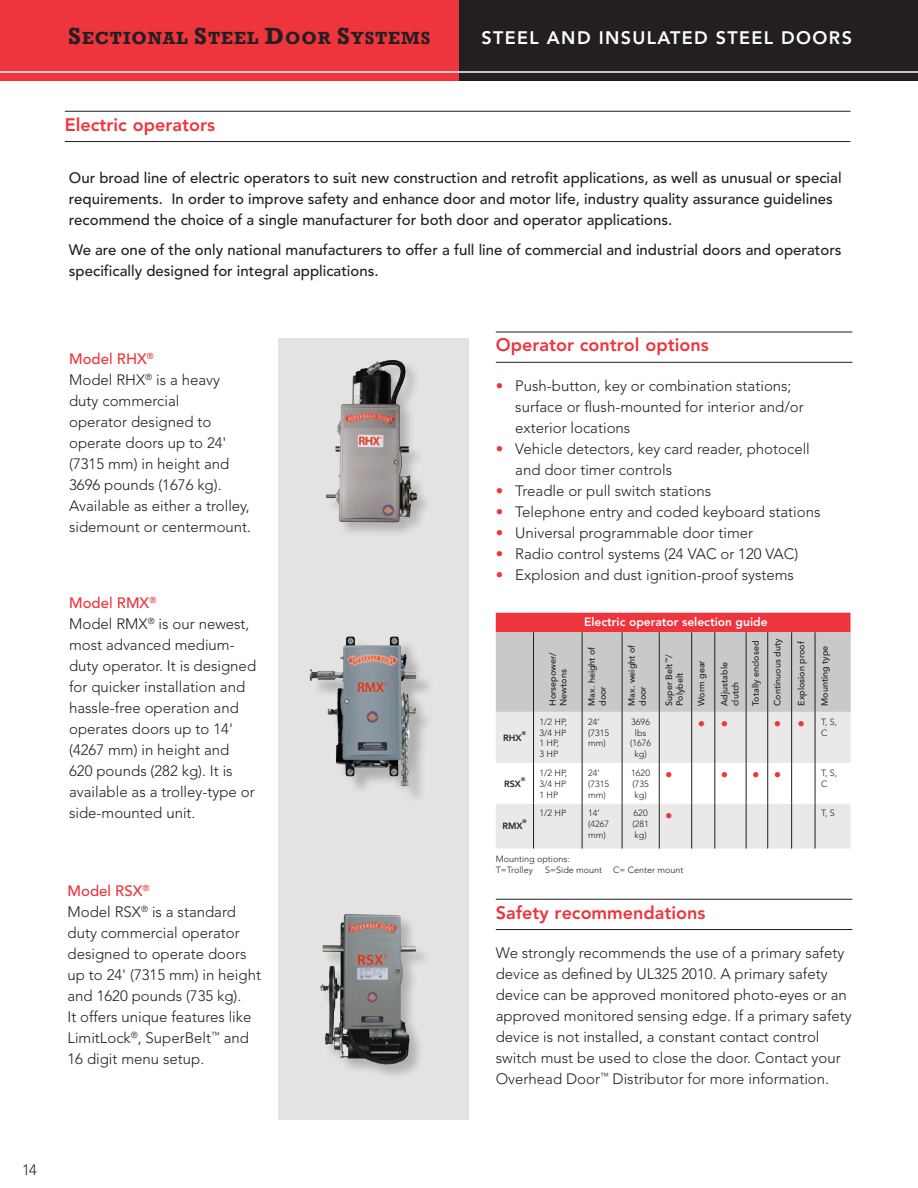
<style>
.page{position:relative;width:918px;height:1188px;background:#fff}
.page>*{position:absolute;margin:0;border:0;box-sizing:border-box;transform-origin:0 0}
.t1{font:800 18px "Avenir LT Std";color:#ee343d}
.t2{font:800 18px "Avenir LT Std";letter-spacing:.075em;color:#fff}
.t3{font:700 18px "Rockwell";letter-spacing:.05em;color:#231f20}
.t4{font:300 15px/21px "Avenir LT Std";color:#231f20}
.t5{font:500 15px/21px "Avenir LT Std";color:#231f20}
.t6{font:300 15px "Avenir LT Std";color:#ee343d}
.t7{font:800 12px "Avenir LT Std";color:#fff}
.t8{font:300 9px/10.8px "Avenir LT Std";color:#231f20}
.t9{font:500 9px/10.8px "Avenir LT Std";color:#231f20}
.t10{font:800 9px "Avenir LT Std";color:#231f20}
.t11{font:800 5.25px "Avenir LT Std";color:#231f20}
.s1{font-size:24px}
.s2{font-weight:500;color:#ee343d}
.s3{color:#ee343d}
.s4{font-size:15px;color:#ee343d}
</style>
<div class="page">
<div style="left:496px;top:613px;width:354px;height:19px;background:#ee343d"></div>
<div style="left:0;top:0;width:918px;height:81px;background:#231f20"></div>
<div style="left:0;top:0;width:459px;height:81px;background:#ee343d"></div>
<hr style="left:0;top:71px;width:918px;height:2px;background:#fff">
<hr style="left:917px;top:0;width:1px;height:81px;background:#ee343d">
<hr style="left:65px;top:111px;width:785px;height:1px;background:#231f20">
<hr style="left:65px;top:141px;width:785px;height:1px;background:#231f20">
<div style="left:278px;top:338px;width:190px;height:781px;background:#e2e3e2"></div>
<div style="left:312px;top:639px;width:123px;height:165px;background:#231f20;opacity:.26"></div>
<img style="left:309px;top:636px;width:115px;height:149px">
<div style="left:326px;top:359px;width:106px;height:179px;background:#231f20;opacity:.25"></div>
<img style="left:371px;top:360px;width:20px;height:6px">
<div style="left:320px;top:914px;width:111px;height:166px;background:#231f20;opacity:.25"></div>
<img style="left:320px;top:914px;width:25px;height:77px">
<hr style="left:496px;top:332px;width:356px;height:1px;background:#231f20">
<hr style="left:496px;top:362px;width:356px;height:1px;background:#231f20">
<hr style="left:496px;top:899px;width:356px;height:1px;background:#231f20">
<hr style="left:496px;top:929px;width:356px;height:1px;background:#231f20">
<svg style="left:496px;top:632px;width:355px;height:80px;background:#c4c4c4"></svg>
<div style="left:496px;top:712px;width:355px;height:137px;background:#e8e9e8"></div>
<svg style="left:496px;top:763px;width:355px;height:41px"></svg>
<hr style="left:533px;top:632px;width:1px;height:80px;background:#231f20">
<hr style="left:582px;top:632px;width:1px;height:80px;background:#231f20">
<hr style="left:622px;top:632px;width:1px;height:80px;background:#231f20">
<hr style="left:659px;top:632px;width:1px;height:80px;background:#231f20">
<hr style="left:691px;top:632px;width:1px;height:80px;background:#231f20">
<hr style="left:715px;top:632px;width:1px;height:80px;background:#231f20">
<hr style="left:746px;top:632px;width:1px;height:80px;background:#231f20">
<hr style="left:767px;top:632px;width:1px;height:80px;background:#231f20">
<hr style="left:791px;top:632px;width:1px;height:80px;background:#231f20">
<hr style="left:815px;top:632px;width:1px;height:80px;background:#231f20">
<hr style="left:533px;top:712px;width:1px;height:51px;background:#231f20">
<hr style="left:582px;top:712px;width:1px;height:51px;background:#231f20">
<hr style="left:622px;top:712px;width:1px;height:51px;background:#231f20">
<hr style="left:659px;top:712px;width:1px;height:51px;background:#231f20">
<hr style="left:691px;top:712px;width:1px;height:51px;background:#231f20">
<hr style="left:715px;top:712px;width:1px;height:51px;background:#231f20">
<hr style="left:746px;top:712px;width:1px;height:51px;background:#231f20">
<hr style="left:767px;top:712px;width:1px;height:51px;background:#231f20">
<hr style="left:791px;top:712px;width:1px;height:51px;background:#231f20">
<hr style="left:815px;top:712px;width:1px;height:51px;background:#231f20">
<hr style="left:533px;top:763px;width:1px;height:41px;background:#231f20">
<hr style="left:582px;top:763px;width:1px;height:41px;background:#231f20">
<hr style="left:622px;top:763px;width:1px;height:41px;background:#231f20">
<hr style="left:659px;top:763px;width:1px;height:41px;background:#231f20">
<hr style="left:691px;top:763px;width:1px;height:41px;background:#231f20">
<hr style="left:715px;top:763px;width:1px;height:41px;background:#231f20">
<hr style="left:746px;top:763px;width:1px;height:41px;background:#231f20">
<hr style="left:767px;top:763px;width:1px;height:41px;background:#231f20">
<hr style="left:791px;top:763px;width:1px;height:41px;background:#231f20">
<hr style="left:815px;top:763px;width:1px;height:41px;background:#231f20">
<hr style="left:533px;top:804px;width:1px;height:45px;background:#231f20">
<hr style="left:582px;top:804px;width:1px;height:45px;background:#231f20">
<hr style="left:622px;top:804px;width:1px;height:45px;background:#231f20">
<hr style="left:659px;top:804px;width:1px;height:45px;background:#231f20">
<hr style="left:691px;top:804px;width:1px;height:45px;background:#231f20">
<hr style="left:715px;top:804px;width:1px;height:45px;background:#231f20">
<hr style="left:746px;top:804px;width:1px;height:45px;background:#231f20">
<hr style="left:767px;top:804px;width:1px;height:45px;background:#231f20">
<hr style="left:791px;top:804px;width:1px;height:45px;background:#231f20">
<hr style="left:815px;top:804px;width:1px;height:45px;background:#231f20">
<p class="t3" style="left:68px;top:27px;width:364px"><span class="s1">S</span>ECTIONAL <span class="s1">S</span>TEEL <span class="s1">D</span>OOR <span class="s1">S</span>YSTEMS</p>
<p class="t1" style="left:65px;top:114px;width:152px">Electric operators</p>
<p class="t2" style="left:482px;top:27px;width:372px">STEEL AND INSULATED STEEL DOORS</p>
<p class="t5" style="left:69px;top:168px;width:774px">Our broad line of electric operators to suit new construction and retrofit applications, as well as unusual or special requirements. In order to improve safety and enhance door and motor life, industry quality assurance guidelines recommend the choice of a single manufacturer for both door and operator applications.</p>
<p class="t5" style="left:69px;top:240px;width:774px">We are one of the only national manufacturers to offer a full line of commercial and industrial doors and operators specifically designed for integral applications.</p>
<p class="t4" style="left:69px;top:348px;width:184px"><span class="s2">Model RHX</span><sup>®<br></sup>Model RHX<sup>®</sup> is a heavy duty commercial<br>operator designed to operate doors up to 24' (7315 mm) in height and<br>3696 pounds (1676 kg).<br>Available as either a trolley, sidemount or centermount.</p>
<p class="t4" style="left:69px;top:592px;width:189px"><span class="s2">Model RMX</span><sup>®<br></sup>Model RMX<sup>®</sup> is our newest, most advanced medium&shy;duty operator. It is designed for quicker installation and hassle-free operation and operates doors up to 14' (4267 mm) in height and<br>620 pounds (282 kg). It is available as a trolley-type or side-mounted unit.</p>
<p class="t4" style="left:68px;top:880px;width:195px"><span class="s2">Model RSX</span><sup>®<br></sup>Model RSX<sup>®</sup> is a standard duty commercial operator designed to operate doors up to 24' (7315 mm) in height and 1620 pounds (735 kg).<br>It offers unique features like<br>LimitLock<sup>®</sup>, SuperBelt<sup>™</sup> and<br>16 digit menu setup.</p>
<p class="t1" style="left:496px;top:335px;width:214px">Operator control options</p>
<p class="t4" style="left:515px;top:375px;width:290px;text-indent:-20px"><span class="s3">•</span> Push-button, key or combination stations; surface or flush-mounted for interior and/or exterior locations</p>
<p class="t4" style="left:515px;top:438px;width:296px;text-indent:-20px"><span class="s3">•</span> Vehicle detectors, key card reader, photocell and door timer controls</p>
<p class="t4" style="left:496px;top:480px;width:217px"><span class="s3">•</span> Treadle or pull switch stations</p>
<p class="t4" style="left:496px;top:501px;width:326px"><span class="s3">•</span> Telephone entry and coded keyboard stations</p>
<p class="t4" style="left:496px;top:522px;width:259px"><span class="s3">•</span> Universal programmable door timer</p>
<p class="t4" style="left:496px;top:543px;width:304px"><span class="s3">•</span> Radio control systems (24 VAC or 120 VAC)</p>
<p class="t4" style="left:496px;top:564px;width:300px"><span class="s3">•</span> Explosion and dust ignition-proof systems</p>
<p class="t7" style="left:584px;top:615px;width:185px">Electric operator selection guide</p>
<p class="t9" style="left:548px;top:706px;width:55px;rotate:-90deg">Horsepower/<br>Newtons</p>
<p class="t9" style="left:587px;top:706px;width:61px;rotate:-90deg">Max. height of door</p>
<p class="t9" style="left:627px;top:706px;width:63px;rotate:-90deg">Max. weight of door</p>
<p class="t9" style="left:664px;top:706px;width:53px;rotate:-90deg">Super Belt<sup>™</sup>/<br>Polybelt</p>
<p class="t9" style="left:696px;top:706px;width:47px;rotate:-90deg">Worm gear</p>
<p class="t9" style="left:719px;top:706px;width:45px;rotate:-90deg">Adjustable clutch</p>
<p class="t9" style="left:751px;top:706px;width:67px;rotate:-90deg">Totally enclosed</p>
<p class="t9" style="left:772px;top:706px;width:69px;rotate:-90deg">Continuous duty</p>
<p class="t9" style="left:796px;top:706px;width:66px;rotate:-90deg">Explosion proof</p>
<p class="t9" style="left:820px;top:706px;width:62px;rotate:-90deg">Mounting type</p>
<p class="t11" style="left:522px;top:730px;width:6px">®</p>
<p class="t10" style="left:503px;top:732px;width:20px">RHX</p>
<p class="t8" style="left:540px;top:716px;width:29px">1/2 HP,<br>3/4 HP<br>1 HP,<br>3 HP</p>
<p class="t8" style="left:588px;top:716px;width:23px">24’ (7315 mm)</p>
<p class="t8" style="left:630px;top:716px;width:23px;text-align:center">3696 lbs (1676 kg)</p>
<p class="t6" style="left:698px;top:715px;width:32px">• •</p>
<p class="t8" style="left:821px;top:716px;width:18px;text-indent:-47px"><span class="s4">• •</span> T, S,<br>C</p>
<p class="t11" style="left:521px;top:776px;width:6px">®</p>
<p class="t8" style="left:540px;top:767px;width:29px;text-align:justify">1/2 HP, 3/4 HP 1 HP</p>
<p class="t8" style="left:588px;top:767px;width:23px">24’ (7315 mm)</p>
<p class="t8" style="left:631px;top:767px;width:20px">1620 (735 kg)</p>
<p class="t6" style="left:665px;top:766px;width:9px">•</p>
<p class="t6" style="left:721px;top:766px;width:62px">• ••</p>
<p class="t8" style="left:821px;top:767px;width:18px">T, S,<br>C</p>
<p class="t10" style="left:502px;top:821px;width:22px">RMX</p>
<p class="t10" style="left:504px;top:778px;width:19px">RSX</p>
<p class="t8" style="left:540px;top:808px;width:28px">1/2 HP</p>
<p class="t8" style="left:588px;top:808px;width:23px">14’ (4267 mm)</p>
<p class="t8" style="left:632px;top:808px;width:18px">620 (281 kg)</p>
<p class="t6" style="left:665px;top:807px;width:9px">•</p>
<p class="t8" style="left:821px;top:808px;width:15px">T, S</p>
<p class="t8" style="left:496px;top:853px;width:75px">Mounting options:<br>T=Trolley</p>
<p class="t11" style="left:523px;top:819px;width:6px">®</p>
<p class="t8" style="left:545px;top:864px;width:140px">S=Side mount C= Center mount</p>
<p class="t1" style="left:496px;top:902px;width:211px">Safety recommendations</p>
<p class="t4" style="left:496px;top:942px;width:358px">We strongly recommends the use of a primary safety device as defined by UL325 2010. A primary safety device can be approved monitored photo-eyes or an approved monitored sensing edge. If a primary safety device is not installed, a constant contact control switch must be used to close the door. Contact your Overhead Door<sup>™</sup> Distributor for more information.</p>
<p class="t4" style="left:22px;top:1160px;width:16px">14</p>
</div>
